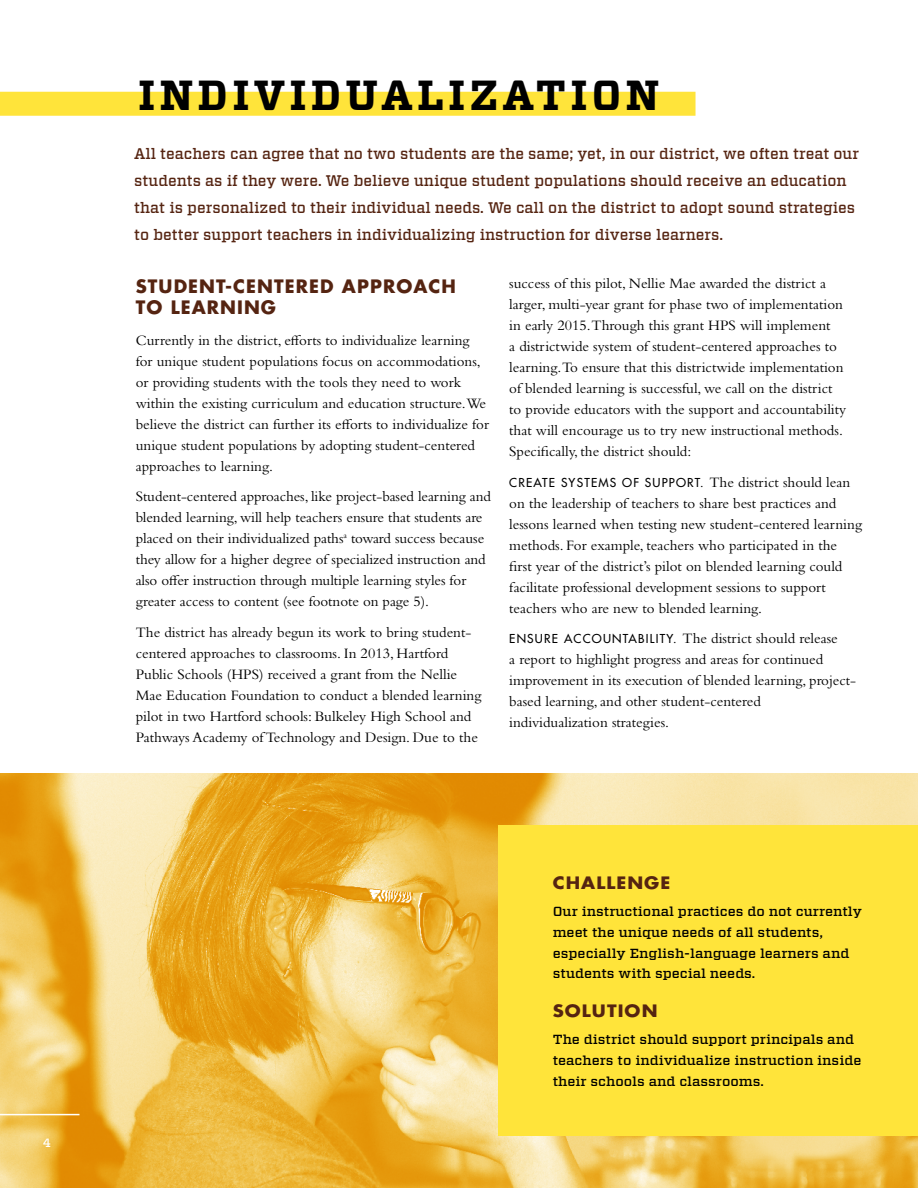
<style>
.page{position:relative;width:918px;height:1188px;background:#fff}
.page>*{position:absolute;margin:0;border:0;box-sizing:border-box;transform-origin:0 0}
.t1{font:700 42px "Vitesse";letter-spacing:.1em;color:#000}
.t2{font:700 18px/21.6px "Futura";letter-spacing:.06em;color:#552411}
.t3{font:700 16.65px "Futura";letter-spacing:.06em;color:#552411;scale:1.08 1}
.t4{font:500 15.3px/27px "Vitesse";color:#552411}
.t5{font:15px/21px "Bembo Std";color:#000}
.t6{font:500 13.2px/20.9px "Vitesse";color:#000;scale:1.08 1}
.t7{font:12px "Futura";letter-spacing:.1em;color:#000}
.t8{font:500 12px "Vitesse";color:#fff}
.s1{font-family:"Bembo Std";font-size:15px}
.s2{font-family:"Futura";font-size:12px}
</style>
<div class="page">
<img style="left:0;top:773px;width:918px;height:415px">
<div style="left:499px;top:826px;width:419px;height:310px;background:#ffe43a"></div>
<div style="left:0;top:92px;width:696px;height:24px;background:#ffe43a"></div>
<hr style="left:0;top:1114px;width:79px;height:1px;background:#fff">
<p class="t8" style="left:43px;top:1134px;width:10px">4</p>
<h1 class="t1" style="left:138px;top:67px;width:523px">INDIVIDUALIZATION</h1>
<p class="t4" style="left:134px;top:140px;width:726px">All teachers can agree that no two students are the same; yet, in our district, we often treat our students as if they were. We believe unique student populations should receive an education that is personalized to their individual needs. We call on the district to adopt sound strategies to better support teachers in individualizing instruction for diverse learners.</p>
<p class="t2" style="left:136px;top:275px;width:322px">STUDENT-CENTERED APPROACH<br>TO LEARNING</p>
<p class="t5" style="left:136px;top:329px;width:355px">Currently in the district, efforts to individualize learning for unique student populations focus on accommodations, or providing students with the tools they need to work within the existing curriculum and education structure.We believe the district can further its efforts to individualize for unique student populations by adopting student-centered approaches to learning.</p>
<p class="t5" style="left:136px;top:486px;width:357px">Student-centered approaches, like project-based learning and blended learning, will help teachers ensure that students are placed on their individualized paths<sup>a</sup> toward success because they allow for a higher degree of specialized instruction and also offer instruction through multiple learning styles for greater access to content (see footnote on page 5).</p>
<p class="t5" style="left:136px;top:621px;width:347px">The district has already begun its work to bring student&shy;centered approaches to classrooms. In 2013, Hartford Public Schools (HPS) received a grant from the Nellie Mae Education Foundation to conduct a blended learning pilot in two Hartford schools: Bulkeley High School and Pathways Academy of Technology and Design. Due to the</p>
<p class="t5" style="left:509px;top:273px;width:339px">success of this pilot, Nellie Mae awarded the district a larger, multi-year grant for phase two of implementation in early 2015.Through this grant HPS will implement<br>a districtwide system of student-centered approaches to learning.To ensure that this districtwide implementation of blended learning is successful, we call on the district to provide educators with the support and accountability that will encourage us to try new instructional methods.<br>Specifically, the district should:</p>
<p class="t7" style="left:509px;top:474px;width:342px">CREATE SYSTEMS OF SUPPORT. <span class="s1">The district should lean</span></p>
<p class="t5" style="left:509px;top:492px;width:354px">on the leadership of teachers to share best practices and lessons learned when testing new student-centered learning methods. For example, teachers who participated in the first year of the district’s pilot on blended learning could facilitate professional development sessions to support teachers who are new to blended learning.</p>
<p class="t5" style="left:509px;top:628px;width:348px"><span class="s2">ENSURE ACCOUNTABILITY.</span> The district should release<br>a report to highlight progress and areas for continued improvement in its execution of blended learning, project&shy;based learning, and other student-centered individualization strategies.</p>
<p class="t3" style="left:553px;top:871px;width:110px">CHALLENGE</p>
<p class="t6" style="left:553px;top:901px;width:288px">Our instructional practices do not currently meet the unique needs of all students, especially English-language learners and students with special needs.</p>
<p class="t3" style="left:553px;top:999px;width:99px">SOLUTION</p>
<p class="t6" style="left:553px;top:1029px;width:287px">The district should support principals and teachers to individualize instruction inside their schools and classrooms.</p>
</div>
